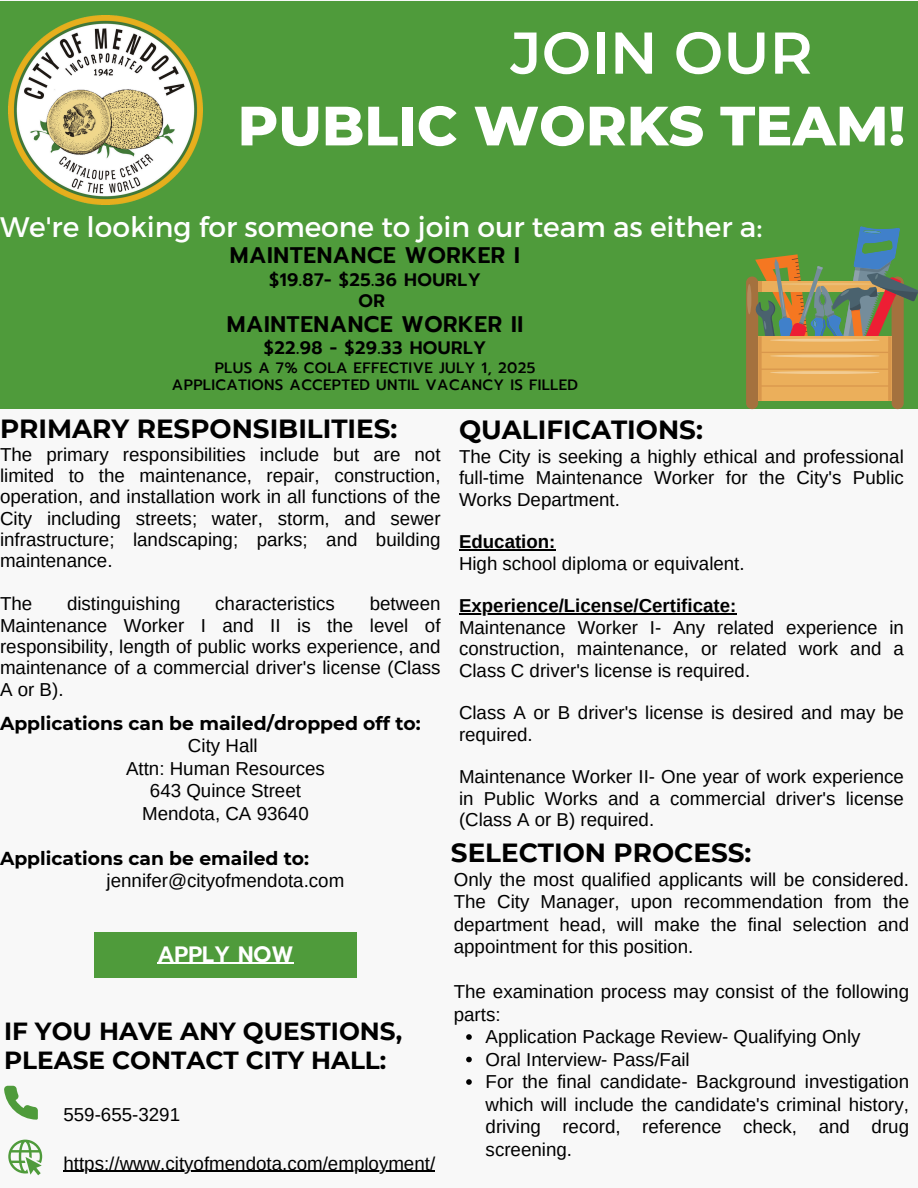
<style>
.page{position:relative;width:918px;height:1188px;background:#f8f8f8}
.page>*{position:absolute;margin:0;border:0;box-sizing:border-box;transform-origin:0 0}
.t1{font:600 58.8px "Montserrat";color:#fff}
.t2{font:800 55.2px "Montserrat";color:#fff}
.t3{font:28.2px "Montserrat";color:#fff}
.t4{font:700 26.25px "Montserrat";color:#000}
.t5{font:700 24.75px/29.2px "Montserrat";color:#000}
.t6{font:600 22.5px "Prompt";letter-spacing:.025em;color:#000}
.t7{font:600 22.2px "Prompt";color:#fff}
.t8{font:18.75px/21.3px "Arimo";color:#000;text-align:justify}
.t9{font:700 18.75px/22.5px "Montserrat";color:#000}
.t10{font:600 18px "Prompt";letter-spacing:.025em;color:#000}
.t11{font:500 15px "Prompt";letter-spacing:.025em;color:#000}
.s1{font-family:"Arimo";font-weight:400}
.s2{font-weight:700}
</style>
<div class="page">
<div style="left:0;top:2px;width:918px;height:407px;background:#4f9b3b"></div>
<div style="left:94px;top:932px;width:263px;height:46px;background:#4f9b3b"></div>
<hr style="left:157px;top:963px;width:136px;height:1px;background:#fff">
<svg style="left:4px;top:1086px;width:34px;height:34px"></svg>
<svg style="left:8px;top:1140px;width:34px;height:35px"></svg>
<img style="left:8px;top:16px;width:195px;height:189px">
<svg style="left:860px;top:226px;width:40px;height:7px"></svg>
<div style="left:746px;top:277px;width:12px;height:132px;background:#a4713e;border-radius:6px"></div>
<div style="left:892px;top:277px;width:12px;height:132px;background:#a4713e;border-radius:6px"></div>
<hr style="left:747px;top:284px;width:4px;height:30px;background:#b58a5d;border-radius:50%">
<svg style="left:755px;top:254px;width:163px;height:147px"></svg>
<hr style="left:770px;top:339px;width:110px;height:3px;background:#f2cc93;border-radius:50%">
<hr style="left:770px;top:354px;width:110px;height:3px;background:#f2cc93;border-radius:50%">
<hr style="left:770px;top:371px;width:110px;height:3px;background:#f2cc93;border-radius:50%">
<hr style="left:63px;top:1171px;width:372px;height:1px;background:#000">
<hr style="left:459px;top:549px;width:97px;height:2px;background:#000">
<hr style="left:459px;top:614px;width:277px;height:1px;background:#000">
<svg style="left:466px;top:1034px;width:6px;height:6px"></svg>
<svg style="left:466px;top:1057px;width:6px;height:5px"></svg>
<svg style="left:466px;top:1079px;width:6px;height:6px"></svg>
<p class="t1" style="left:511px;top:17px;width:303px">JOIN OUR</p>
<p class="t2" style="left:238px;top:92px;width:669px">PUBLIC WORKS TEAM!</p>
<p class="t3" style="left:0;top:209px;width:764px">We're looking for someone to join our team as either a:</p>
<p class="t6" style="left:230px;top:239px;width:292px">MAINTENANCE WORKER I</p>
<h1 class="t10" style="left:269px;top:266px;width:213px">$19.87- $25.36 HOURLY</h1>
<h1 class="t10" style="left:358px;top:287px;width:28px">OR</h1>
<h3 class="t6" style="left:227px;top:307px;width:298px">MAINTENANCE WORKER II</h3>
<p class="t10" style="left:264px;top:335px;width:224px">$22.98 - $29.33 HOURLY</p>
<p class="t11" style="left:215px;top:357px;width:322px">PLUS A 7% COLA EFFECTIVE JULY 1, 2025</p>
<p class="t11" style="left:172px;top:374px;width:408px">APPLICATIONS ACCEPTED UNTIL VACANCY IS FILLED</p>
<h6 class="t4" style="left:0;top:413px;width:399px">PRIMARY RESPONSIBILITIES:</h6>
<h2 class="t8" style="left:0;top:443px;width:442px">The primary responsibilities include but are not limited to the maintenance, repair, construction, operation, and installation work in all functions of the City including streets; water, storm, and sewer infrastructure; landscaping; parks; and building maintenance.</h2>
<h6 class="t8" style="left:0;top:593px;width:34px">The</h6>
<h6 class="t8" style="left:67px;top:593px;width:115px">distinguishing</h6>
<h6 class="t8" style="left:215px;top:593px;width:121px">characteristics</h6>
<h6 class="t8" style="left:0;top:593px;width:442px;text-indent:370px">between Maintenance Worker I and II is the level of responsibility, length of public works experience, and maintenance of a commercial driver's license (Class A or B).</h6>
<h6 class="t9" style="left:0;top:712px;width:422px">Applications can be mailed/dropped off to:</h6>
<h6 class="t8" style="left:188px;top:735px;width:71px">City Hall</h6>
<h6 class="t8" style="left:126px;top:758px;width:200px">Attn: Human Resources</h6>
<h6 class="t8" style="left:150px;top:780px;width:153px">643 Quince Street</h6>
<h6 class="t8" style="left:142px;top:803px;width:168px">Mendota, CA 93640</h6>
<h5 class="t9" style="left:107px;top:847px;width:239px;text-indent:-107px">Applications can be emailed to: <span class="s1">jennifer@cityofmendota.com</span></h5>
<p class="t7" style="left:157px;top:937px;width:137px">APPLY NOW</p>
<h6 class="t5" style="left:4px;top:1016px;width:400px">IF YOU HAVE ANY QUESTIONS,<br>PLEASE CONTACT CITY HALL:</h6>
<h4 class="t8" style="left:63px;top:1103px;width:118px">559-655-3291</h4>
<p class="t8" style="left:63px;top:1153px;width:373px">https://www.cityofmendota.com/employment/</p>
<h6 class="t4" style="left:459px;top:414px;width:245px">QUALIFICATIONS:</h6>
<p class="t8" style="left:459px;top:446px;width:446px">The City is seeking a highly ethical and professional full-time Maintenance Worker for the City's Public Works Department.</p>
<h6 class="t8" style="left:459px;top:531px;width:287px"><span class="s2">Education:<br></span>High school diploma or equivalent.</h6>
<h2 class="t8" style="left:459px;top:595px;width:446px;text-align:left"><span class="s2">Experience/License/Certificate:<br></span>Maintenance Worker I- Any related experience in construction, maintenance, or related work and a Class C driver's license is required.</h2>
<h6 class="t8" style="left:459px;top:702px;width:446px">Class A or B driver's license is desired and may be required.</h6>
<h6 class="t8" style="left:459px;top:766px;width:446px">Maintenance Worker II- One year of work experience in Public Works and a commercial driver's license (Class A or B) required.</h6>
<h6 class="t4" style="left:451px;top:837px;width:302px">SELECTION PROCESS:</h6>
<h6 class="t8" style="left:454px;top:868px;width:457px;line-height:22.5px">Only the most qualified applicants will be considered.<br>The City Manager, upon recommendation from the department head, will make the final selection and appointment for this position.</h6>
<h6 class="t8" style="left:454px;top:980px;width:457px;line-height:22.5px">The examination process may consist of the following parts:</h6>
<h2 class="t8" style="left:486px;top:1026px;width:376px">Application Package Review- Qualifying Only</h2>
<h6 class="t8" style="left:486px;top:1049px;width:206px">Oral Interview- Pass/Fail</h6>
<h6 class="t8" style="left:486px;top:1070px;width:425px;line-height:22.5px">For the final candidate- Background investigation which will include the candidate's criminal history, driving record, reference check, and drug screening.</h6>
</div>
